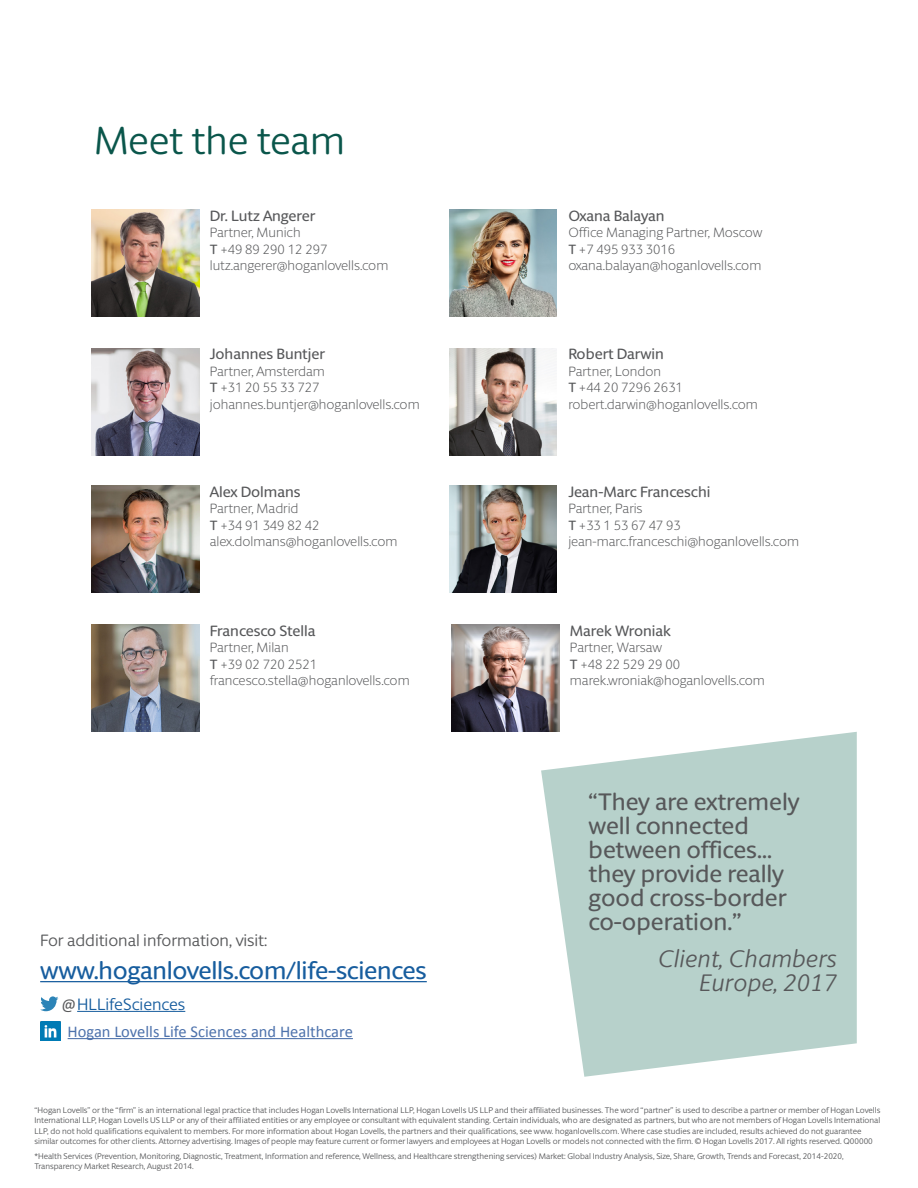
<style>
.page{position:relative;width:918px;height:1188px;background:#fff}
.page>*{position:absolute;margin:0;border:0;box-sizing:border-box;transform-origin:0 0}
.INFO_Title{font:39px "Berlingske Sans Round";letter-spacing:-.005em;color:#0a564b}
.t1{font:500 24.75px "Berlingske Sans Round";letter-spacing:-.01em;color:#175d9e}
.INFO_Quote_1{font:500 24px/24px "Berlingske Sans Round";color:#57585a}
.INFO_Source_1{font:italic 24px/24px "Berlingske Sans Round";color:#57585a;text-align:right}
.t2{font:16.5px/27px "Calibri";color:#4d72ac}
.t3{font:16.5px "Berlingske Sans Round";letter-spacing:-.005em;color:#57585a}
.C_PIT_Contact_name{font:500 15px "Berlingske Sans Round";color:#57585a}
.t4{font:300 13.5px "Berlingske Sans Round";color:#57585a}
.INFO_Disclaimer_smal{font:8.25px/10.5px "Berlingske Sans Round";color:#57585a}
.s1{font-weight:500}
.s2{color:#57585a}
.s3{font-family:"Berlingske Sans Round";color:#175d9e}
</style>
<div class="page">
<svg style="left:541px;top:732px;width:316px;height:345px;fill:#b7d1cb"></svg>
<img style="left:92px;top:209px;width:107px;height:108px">
<img style="left:449px;top:209px;width:108px;height:108px">
<img style="left:92px;top:348px;width:107px;height:108px">
<img style="left:449px;top:348px;width:108px;height:108px">
<img style="left:92px;top:485px;width:107px;height:108px">
<img style="left:449px;top:485px;width:108px;height:108px">
<img style="left:92px;top:624px;width:107px;height:108px">
<img style="left:452px;top:624px;width:107px;height:108px">
<hr style="left:40px;top:981px;width:387px;height:1px;background:#175d9e">
<hr style="left:77px;top:1011px;width:108px;height:1px;background:#175d9e">
<hr style="left:68px;top:1038px;width:285px;height:1px;background:#4d72ac">
<svg style="left:40px;top:996px;width:18px;height:15px"></svg>
<img style="left:40px;top:1021px;width:21px;height:20px">
<p class="INFO_Title" style="left:94px;top:114px;width:253px">Meet the team</p>
<p class="C_PIT_Contact_name" style="left:210px;top:205px;width:107px">Dr. Lutz Angerer</p>
<p class="t4" style="left:210px;top:223px;width:92px">Partner, Munich</p>
<p class="t4" style="left:210px;top:240px;width:119px"><span class="s1">T</span> +49 89 290 12 297</p>
<p class="t4" style="left:210px;top:256px;width:180px">lutz.angerer@hoganlovells.com</p>
<p class="C_PIT_Contact_name" style="left:210px;top:344px;width:117px">Johannes Buntjer</p>
<p class="t4" style="left:210px;top:362px;width:117px">Partner, Amsterdam</p>
<p class="t4" style="left:210px;top:378px;width:111px"><span class="s1">T</span> +31 20 55 33 727</p>
<p class="t4" style="left:210px;top:395px;width:211px">johannes.buntjer@hoganlovells.com</p>
<p class="C_PIT_Contact_name" style="left:210px;top:481px;width:92px">Alex Dolmans</p>
<p class="t4" style="left:210px;top:499px;width:90px">Partner, Madrid</p>
<p class="t4" style="left:210px;top:516px;width:111px"><span class="s1">T</span> +34 91 349 82 42</p>
<p class="t4" style="left:210px;top:532px;width:189px">alex.dolmans@hoganlovells.com</p>
<p class="C_PIT_Contact_name" style="left:210px;top:620px;width:107px">Francesco Stella</p>
<p class="t4" style="left:210px;top:638px;width:80px">Partner, Milan</p>
<p class="t4" style="left:210px;top:655px;width:109px"><span class="s1">T</span> +39 02 720 2521</p>
<p class="t4" style="left:210px;top:671px;width:201px">francesco.stella@hoganlovells.com</p>
<p class="t3" style="left:40px;top:929px;width:229px">For additional information, visit:</p>
<p class="t1" style="left:40px;top:953px;width:388px">www.hoganlovells.com/life-sciences</p>
<p class="t2" style="left:68px;top:991px;width:287px;text-indent:-6px"><span class="s2">@</span><span class="s3">HLLifeSciences<br></span>Hogan Lovells Life Sciences and Healthcare</p>
<p class="C_PIT_Contact_name" style="left:568px;top:205px;width:98px">Oxana Balayan</p>
<p class="t4" style="left:568px;top:223px;width:196px">Office Managing Partner, Moscow</p>
<p class="t4" style="left:568px;top:240px;width:108px"><span class="s1">T</span> +7 495 933 3016</p>
<p class="t4" style="left:568px;top:256px;width:195px">oxana.balayan@hoganlovells.com</p>
<p class="C_PIT_Contact_name" style="left:568px;top:344px;width:97px">Robert Darwin</p>
<p class="t4" style="left:568px;top:362px;width:94px">Partner, London</p>
<p class="t4" style="left:568px;top:378px;width:116px"><span class="s1">T</span> +44 20 7296 2631</p>
<p class="t4" style="left:568px;top:395px;width:191px">robert.darwin@hoganlovells.com</p>
<p class="C_PIT_Contact_name" style="left:568px;top:481px;width:144px">Jean-Marc Franceschi</p>
<p class="t4" style="left:568px;top:499px;width:76px">Partner, Paris</p>
<p class="t4" style="left:568px;top:516px;width:114px"><span class="s1">T</span> +33 1 53 67 47 93</p>
<p class="t4" style="left:568px;top:532px;width:232px">jean-marc.franceschi@hoganlovells.com</p>
<p class="C_PIT_Contact_name" style="left:570px;top:620px;width:102px">Marek Wroniak</p>
<p class="t4" style="left:570px;top:638px;width:94px">Partner, Warsaw</p>
<p class="t4" style="left:570px;top:655px;width:112px"><span class="s1">T</span> +48 22 529 29 00</p>
<p class="t4" style="left:570px;top:671px;width:196px">marek.wroniak@hoganlovells.com</p>
<p class="INFO_Quote_1" style="left:589px;top:788px;width:212px">“They are extremely well connected between offices... they provide really good cross-border co-operation.”</p>
<p class="INFO_Source_1" style="left:658px;top:946px;width:180px">Client, Chambers<br>Europe, 2017</p>
<p class="INFO_Disclaimer_smal" style="left:35px;top:1104px;width:847px">“Hogan Lovells” or the “firm” is an international legal practice that includes Hogan Lovells International LLP, Hogan Lovells US LLP and their affiliated businesses. The word “partner” is used to describe a partner or member of Hogan Lovells International LLP, Hogan Lovells US LLP or any of their affiliated entities or any employee or consultant with equivalent standing. Certain individuals, who are designated as partners, but who are not members of Hogan Lovells International LLP, do not hold qualifications equivalent to members. For more information about Hogan Lovells, the partners and their qualifications, see www. hoganlovells.com. Where case studies are included, results achieved do not guarantee similar outcomes for other clients. Attorney advertising. Images of people may feature current or former lawyers and employees at Hogan Lovells or models not connected with the firm. © Hogan Lovells 2017. All rights reserved. Q00000</p>
<p class="INFO_Disclaimer_smal" style="left:35px;top:1150px;width:811px">*Health Services (Prevention, Monitoring, Diagnostic, Treatment, Information and reference, Wellness, and Healthcare strengthening services) Market: Global Industry Analysis, Size, Share, Growth, Trends and Forecast, 2014-2020,<br>Transparency Market Research, August 2014.</p>
</div>
